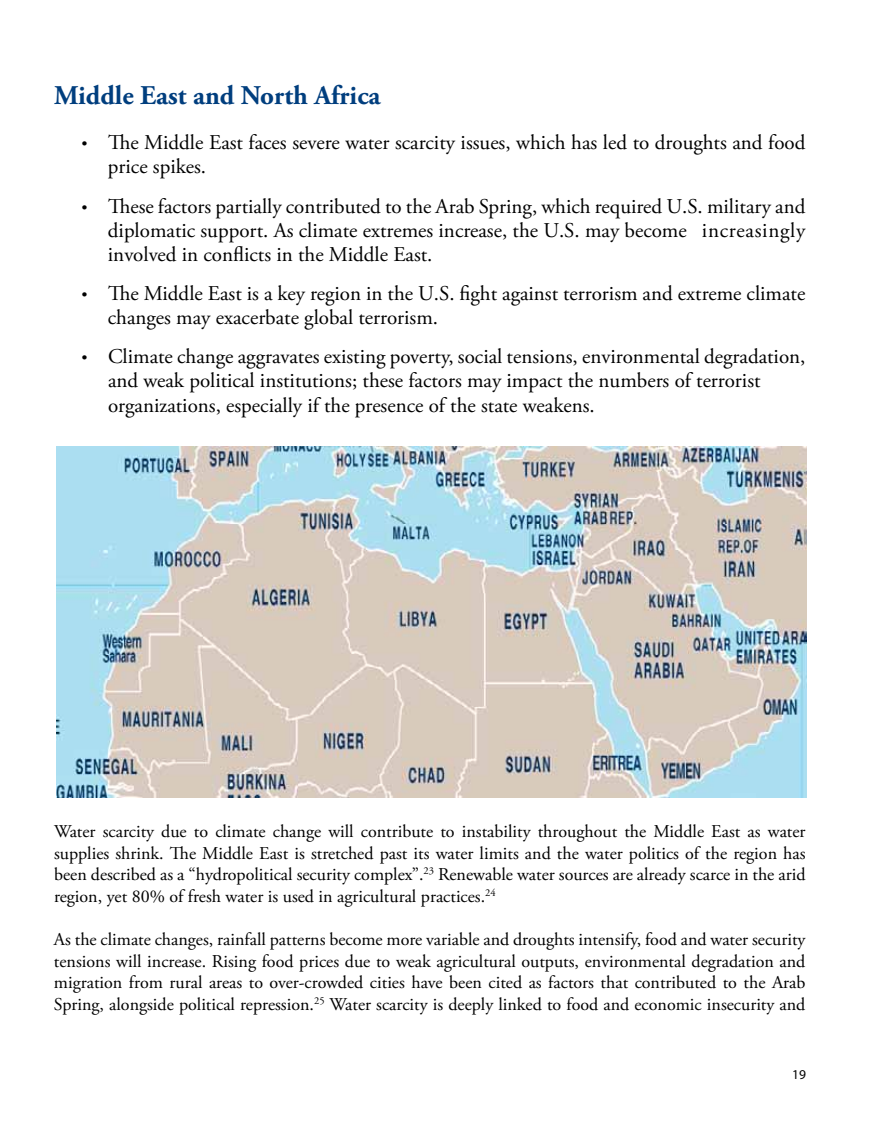
<style>
.page{position:relative;width:891px;height:1134px;background:#fff}
.page>*{position:absolute;margin:0;border:0;box-sizing:border-box;transform-origin:0 0}
.t1{font:700 27px "Adobe Garamond Pro";color:#003e7e}
.t2{font:21px/24.2px "Adobe Garamond Pro";color:#000}
.t3{font:18px/21.6px "Adobe Garamond Pro";color:#000;text-align:justify}
.t4{font:13.5px "Myriad Pro";color:#000}
</style>
<div class="page">
<img style="left:56px;top:447px;width:750px;height:351px">
<h1 class="t1" style="left:54px;top:79px;width:328px">Middle East and North Africa</h1>
<p class="t2" style="left:108px;top:131px;width:699px;text-indent:-27px">• The Middle East faces severe water scarcity issues, which has led to droughts and food price spikes.</p>
<p class="t2" style="left:108px;top:195px;width:699px;text-align:justify;text-indent:-27px">• These factors partially contributed to the Arab Spring, which required U.S. military and diplomatic support. As climate extremes increase, the U.S. may become increasingly involved in conflicts in the Middle East.</p>
<p class="t2" style="left:108px;top:282px;width:699px;text-indent:-27px">• The Middle East is a key region in the U.S. fight against terrorism and extreme climate changes may exacerbate global terrorism.</p>
<p class="t2" style="left:108px;top:345px;width:699px;text-indent:-27px">• Climate change aggravates existing poverty, social tensions, environmental degradation, and weak political institutions; these factors may impact the numbers of terrorist organizations, especially if the presence of the state weakens.</p>
<p class="t3" style="left:54px;top:821px;width:753px">Water scarcity due to climate change will contribute to instability throughout the Middle East as water supplies shrink. The Middle East is stretched past its water limits and the water politics of the region has been described as a “hydropolitical security complex”.<sup>23</sup> Renewable water sources are already scarce in the arid region, yet 80% of fresh water is used in agricultural practices.<sup>24</sup></p>
<p class="t3" style="left:54px;top:929px;width:753px">As the climate changes, rainfall patterns become more variable and droughts intensify, food and water security tensions will increase. Rising food prices due to weak agricultural outputs, environmental degradation and migration from rural areas to over-crowded cities have been cited as factors that contributed to the Arab Spring, alongside political repression.<sup>25</sup> Water scarcity is deeply linked to food and economic insecurity and</p>
<p class="t4" style="left:792px;top:1066px;width:16px">19</p>
</div>
